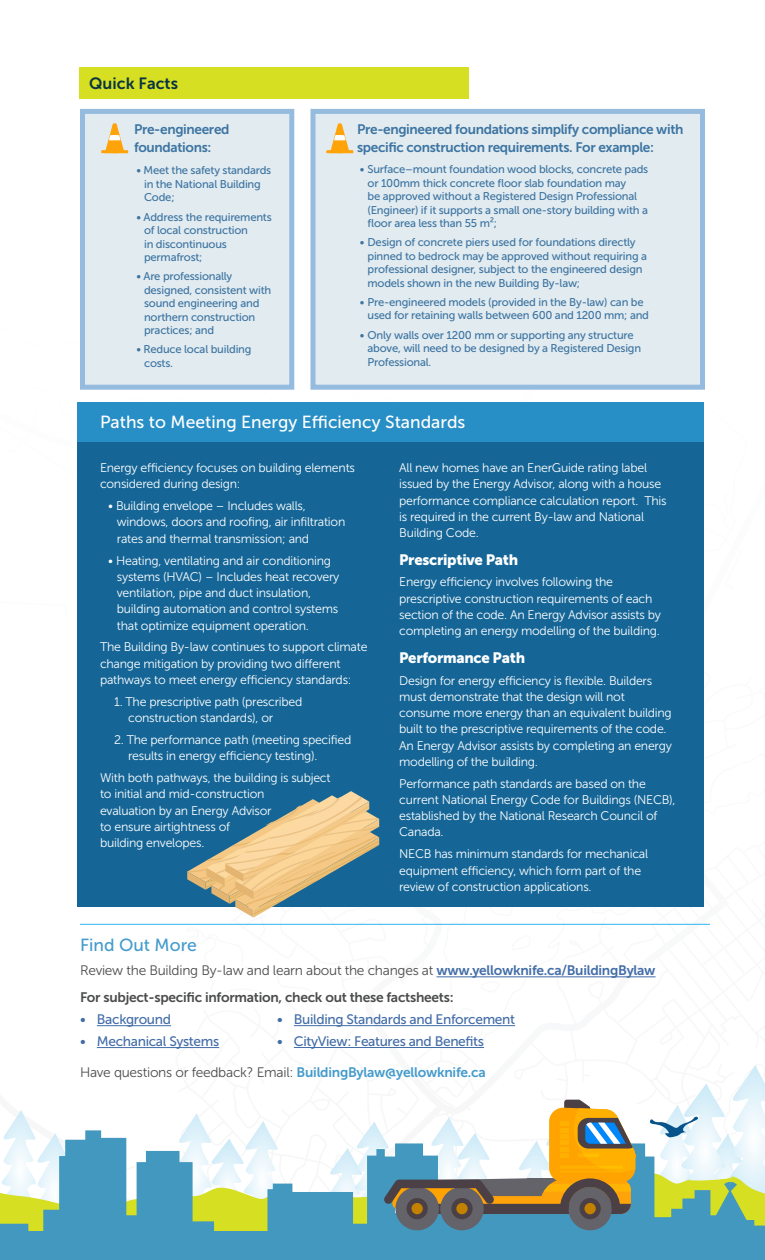
<style>
.page{position:relative;width:765px;height:1260px;background:#fff}
.page>*{position:absolute;margin:0;border:0;box-sizing:border-box;transform-origin:0 0}
.t1{font:17.5px "Museo Sans 500";color:#fff}
.t2{font:17.5px "Museo Sans 500";color:#449bcc}
.t3{font:16.25px "Museo Sans 700";color:#083441}
.t4{font:15px "Museo Sans 900";letter-spacing:-.02em;color:#fff}
.t5{font:13.75px "Museo Sans 300";letter-spacing:-.02em;color:#4b4c4d}
.t6{font:13.75px/18.8px "Museo Sans 700";letter-spacing:-.025em;color:#3c74a2}
.t7{font:13.75px "Museo Sans 500";letter-spacing:-.025em;color:#436da8}
.t8{font:13.75px "Museo Sans 700";letter-spacing:-.02em;color:#4b4c4d}
.t9{font:12.5px/16.2px "Museo Sans 300";letter-spacing:-.02em;color:#fff}
.t10{font:11.25px/13.5px "Museo Sans 500";letter-spacing:-.02em;color:#3c74a2}
.s1{font-family:"Museo Sans 700";color:#436da8}
.s2{font-family:"Museo Sans 700";color:#449bcc}
</style>
<div class="page">
<hr style="left:97px;top:1025px;width:74px;height:1px;background:#436da8">
<hr style="left:97px;top:1047px;width:122px;height:1px;background:#436da8">
<hr style="left:437px;top:976px;width:219px;height:1px;background:#436da8">
<hr style="left:80px;top:924px;width:630px;height:1px;background:#30b5f0">
<svg style="left:186px;top:1113px;width:82px;height:17px"></svg>
<svg style="left:8px;top:1110px;width:23px;height:20px"></svg>
<svg style="left:0;top:1130px;width:649px;height:101px"></svg>
<div style="left:0;top:1231px;width:765px;height:23px;background:#4398bf"></div>
<svg style="left:649px;top:1065px;width:116px;height:166px"></svg>
<div style="left:0;top:1241px;width:765px;height:19px;background:#4398bf"></div>
<div style="left:79px;top:68px;width:390px;height:31px;background:#d6df21"></div>
<svg style="left:321px;top:1100px;width:314px;height:131px"></svg>
<div style="left:80px;top:109px;width:214px;height:281px;background:#e2ebef;border:5px solid #95bcde"></div>
<svg style="left:101px;top:123px;width:27px;height:30px"></svg>
<div style="left:310px;top:109px;width:395px;height:281px;background:#e2ebef;border:5px solid #95bcde"></div>
<svg style="left:326px;top:123px;width:27px;height:30px"></svg>
<div style="left:78px;top:441px;width:626px;height:465px;background:#156697"></div>
<div style="left:78px;top:402px;width:626px;height:40px;background:#288fc6"></div>
<svg style="left:187px;top:791px;width:192px;height:127px"></svg>
<hr style="left:294px;top:1025px;width:221px;height:1px;background:#436da8">
<hr style="left:294px;top:1047px;width:190px;height:1px;background:#436da8">
<p class="t3" style="left:89px;top:75px;width:90px">Quick Facts</p>
<p class="t6" style="left:134px;top:119px;width:97px">Pre-engineered foundations:</p>
<p class="t10" style="left:144px;top:164px;width:129px;text-indent:-8px">• Meet the safety standards in the National Building<br>Code;</p>
<p class="t10" style="left:144px;top:210px;width:129px;text-indent:-8px">• Address the requirements of local construction<br>in discontinuous permafrost;</p>
<p class="t10" style="left:144px;top:270px;width:129px;text-indent:-8px">• Are professionally designed, consistent with sound engineering and northern construction practices; and</p>
<p class="t10" style="left:144px;top:343px;width:109px;text-indent:-8px">• Reduce local building costs.</p>
<p class="t6" style="left:357px;top:119px;width:328px">Pre-engineered foundations simplify compliance with specific construction requirements. For example:</p>
<p class="t10" style="left:368px;top:163px;width:282px;text-indent:-8px">• Surface–mount foundation wood blocks, concrete pads or 100mm thick concrete floor slab foundation may<br>be approved without a Registered Design Professional (Engineer) if it supports a small one-story building with a floor area less than 55 m²;</p>
<p class="t10" style="left:368px;top:236px;width:281px;text-indent:-8px">• Design of concrete piers used for foundations directly pinned to bedrock may be approved without requiring a professional designer, subject to the engineered design models shown in the new Building By-law;</p>
<p class="t10" style="left:368px;top:295px;width:283px;text-indent:-8px">• Pre-engineered models (provided in the By-law) can be used for retaining walls between 600 and 1200 mm; and</p>
<p class="t10" style="left:368px;top:328px;width:275px;text-indent:-8px">• Only walls over 1200 mm or supporting any structure above, will need to be designed by a Registered Design<br>Professional.</p>
<p class="t1" style="left:100px;top:412px;width:367px">Paths to Meeting Energy Efficiency Standards</p>
<p class="t9" style="left:100px;top:460px;width:257px">Energy efficiency focuses on building elements considered during design:</p>
<p class="t9" style="left:117px;top:498px;width:230px;text-indent:-9px">• Building envelope – Includes walls, windows, doors and roofing, air infiltration rates and thermal transmission; and</p>
<p class="t9" style="left:117px;top:552px;width:224px;text-indent:-9px">• Heating, ventilating and air conditioning systems (HVAC) – Includes heat recovery ventilation, pipe and duct insulation, building automation and control systems that optimize equipment operation.</p>
<p class="t9" style="left:100px;top:639px;width:269px">The Building By-law continues to support climate change mitigation by providing two different pathways to meet energy efficiency standards:</p>
<p class="t9" style="left:128px;top:693px;width:176px;text-indent:-14px">1. The prescriptive path (prescribed construction standards), or</p>
<p class="t9" style="left:128px;top:732px;width:225px;text-indent:-14px">2. The performance path (meeting specified results in energy efficiency testing).</p>
<p class="t9" style="left:100px;top:770px;width:232px">With both pathways, the building is subject to initial and mid-construction<br>evaluation by an Energy Advisor<br>to ensure airtightness of<br>building envelopes.</p>
<p class="t9" style="left:399px;top:460px;width:269px">All new homes have an EnerGuide rating label issued by the Energy Advisor, along with a house performance compliance calculation report. This is required in the current By-law and National Building Code.</p>
<p class="t4" style="left:399px;top:551px;width:120px">Prescriptive Path</p>
<p class="t9" style="left:399px;top:574px;width:263px">Energy efficiency involves following the prescriptive construction requirements of each section of the code. An Energy Advisor assists by completing an energy modelling of the building.</p>
<p class="t4" style="left:399px;top:649px;width:127px">Performance Path</p>
<p class="t9" style="left:399px;top:672px;width:274px">Design for energy efficiency is flexible. Builders must demonstrate that the design will not consume more energy than an equivalent building built to the prescriptive requirements of the code.<br>An Energy Advisor assists by completing an energy modelling of the building.</p>
<p class="t9" style="left:399px;top:775px;width:278px">Performance path standards are based on the current National Energy Code for Buildings (NECB), established by the National Research Council of Canada.</p>
<p class="t9" style="left:399px;top:846px;width:250px">NECB has minimum standards for mechanical equipment efficiency, which form part of the review of construction applications.</p>
<p class="t2" style="left:80px;top:935px;width:118px">Find Out More</p>
<p class="t5" style="left:80px;top:963px;width:577px">Review the Building By-law and learn about the changes at <span class="s1">www.yellowknife.ca/BuildingBylaw</span></p>
<p class="t8" style="left:80px;top:990px;width:375px">For subject-specific information, check out these factsheets:</p>
<p class="t7" style="left:80px;top:1012px;width:93px">• Background</p>
<p class="t7" style="left:80px;top:1034px;width:141px">• Mechanical Systems</p>
<p class="t7" style="left:277px;top:1012px;width:240px">• Building Standards and Enforcement</p>
<p class="t7" style="left:277px;top:1034px;width:209px">• CityView: Features and Benefits</p>
<p class="t5" style="left:80px;top:1065px;width:407px">Have questions or feedback? Email: <span class="s2">BuildingBylaw@yellowknife.ca</span></p>
</div>
